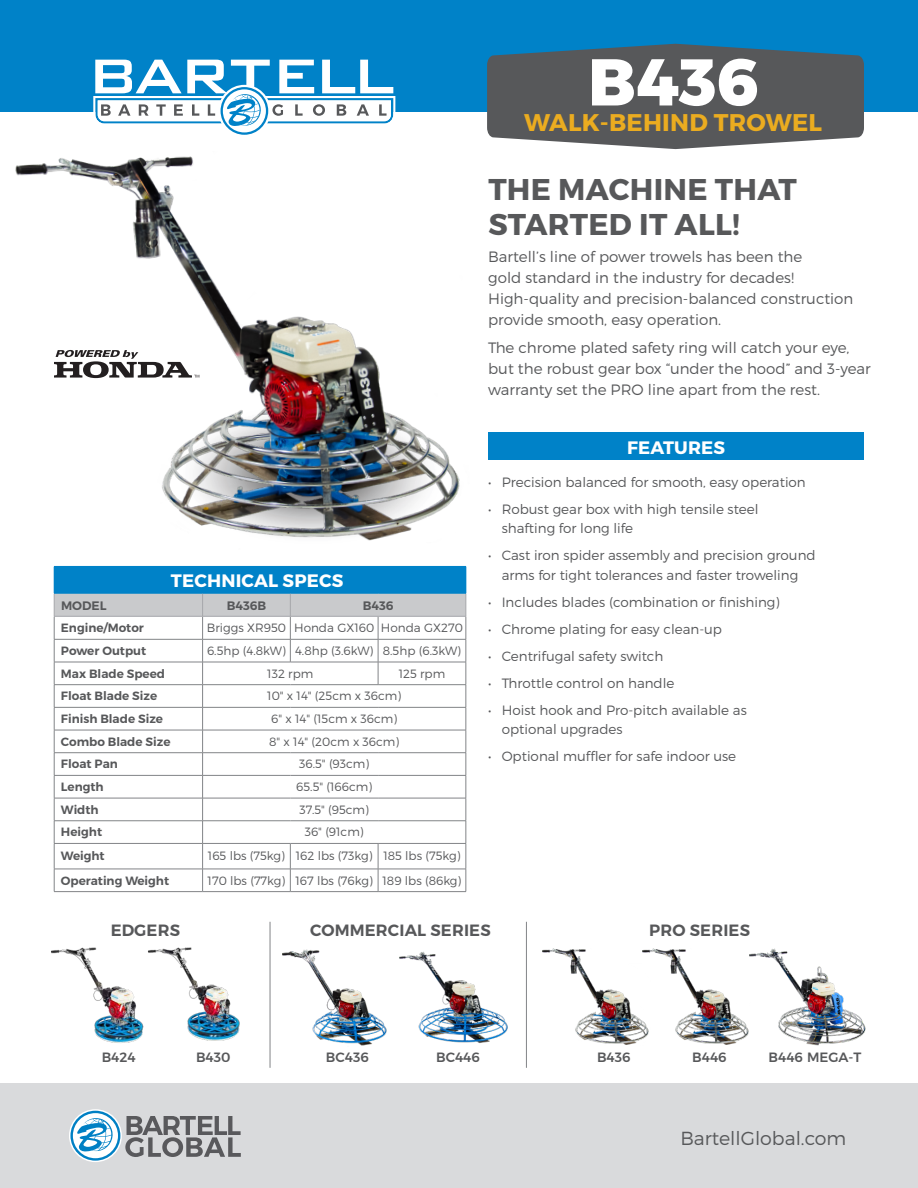
<style>
.page{position:relative;width:918px;height:1188px;background:#fff}
.page>*{position:absolute;margin:0;border:0;box-sizing:border-box;transform-origin:0 0}
.SPEC_SHEET_-_title{font:800 66px "Montserrat";color:#fff}
.SPEC_SHEET_-_head{font:700 30px/34.5px "Montserrat";letter-spacing:.01em;color:#57585a}
.SPEC_SHEET_-_subtitl{font:700 24.15px "Montserrat";letter-spacing:.01em;color:#ebac20}
.SPEC_SHEET_-_head-2{font:300 18.9px "Montserrat";color:#57585a}
.t1{font:700 18px "Montserrat";letter-spacing:.01em;color:#fff}
.series_caption{font:600 16.35px "Montserrat";letter-spacing:.01em;color:#57585a}
.SPEC_SHEET_-_blurb{font:300 15px/21px "Montserrat";color:#57585a}
.t2{font:300 13.5px/19.5px "Montserrat";color:#57585a}
.series_caption-2{font:500 13.5px "Montserrat";color:#57585a}
.TECHNICAL_SPECS_-_RO{font:600 12.3px "Montserrat";color:#57585a}
.SPECS_TABLE_2{font:300 12px "Montserrat";color:#57585a}
.SPECS_TABLE_-_1{font:600 12px "Montserrat";color:#57585a}
</style>
<div class="page">
<div style="left:0;top:0;width:918px;height:112px;background:#0082c8"></div>
<svg style="left:487px;top:44px;width:377px;height:105px;background:#5b6369"></svg>
<hr style="left:54px;top:891px;width:149px;height:1px;background:#828487">
<hr style="left:203px;top:891px;width:87px;height:1px;background:#828487">
<hr style="left:290px;top:891px;width:88px;height:1px;background:#828487">
<hr style="left:378px;top:891px;width:88px;height:1px;background:#828487">
<hr style="left:54px;top:566px;width:149px;height:1px;background:#0082c8">
<hr style="left:203px;top:566px;width:87px;height:1px;background:#0082c8">
<hr style="left:290px;top:566px;width:88px;height:1px;background:#0082c8">
<hr style="left:378px;top:566px;width:88px;height:1px;background:#0082c8">
<svg style="left:54px;top:567px;width:413px;height:324px"></svg>
<hr style="left:54px;top:593px;width:149px;height:1px;background:#0080c4">
<hr style="left:203px;top:593px;width:87px;height:1px;background:#0080c4">
<hr style="left:290px;top:593px;width:88px;height:1px;background:#0080c4">
<hr style="left:378px;top:593px;width:88px;height:1px;background:#0080c4">
<hr style="left:54px;top:616px;width:149px;height:1px;background:#a6a7ab">
<img style="left:15px;top:156px;width:445px;height:385px">
<svg style="left:93px;top:60px;width:302px;height:75px"></svg>
<div style="left:488px;top:433px;width:376px;height:27px;background:#0082c8"></div>
<div style="left:0;top:1083px;width:918px;height:105px;background:#d9dadc"></div>
<svg style="left:70px;top:1111px;width:171px;height:50px"></svg>
<svg style="left:54px;top:350px;width:145px;height:28px"></svg>
<img style="left:51px;top:947px;width:93px;height:96px">
<img style="left:148px;top:947px;width:92px;height:94px">
<img style="left:282px;top:949px;width:105px;height:97px">
<img style="left:399px;top:951px;width:109px;height:92px">
<img style="left:542px;top:948px;width:100px;height:97px">
<img style="left:642px;top:948px;width:106px;height:97px">
<img style="left:748px;top:948px;width:118px;height:98px">
<hr style="left:270px;top:922px;width:1px;height:146px;background:#828487">
<hr style="left:526px;top:922px;width:1px;height:146px;background:#828487">
<p class="SPEC_SHEET_-_title" style="left:588px;top:41px;width:172px">B436</p>
<p class="SPEC_SHEET_-_subtitl" style="left:524px;top:108px;width:299px">WALK-BEHIND TROWEL</p>
<p class="t1" style="left:171px;top:570px;width:174px">TECHNICAL SPECS</p>
<p class="TECHNICAL_SPECS_-_RO" style="left:61px;top:598px;width:47px">MODEL</p>
<p class="TECHNICAL_SPECS_-_RO" style="left:227px;top:598px;width:41px">B436B</p>
<p class="TECHNICAL_SPECS_-_RO" style="left:363px;top:598px;width:32px">B436</p>
<p class="SPECS_TABLE_-_1" style="left:61px;top:620px;width:85px">Engine/Motor</p>
<p class="SPECS_TABLE_2" style="left:207px;top:621px;width:81px">Briggs XR950</p>
<p class="SPECS_TABLE_2" style="left:294px;top:621px;width:82px">Honda GX160</p>
<p class="SPECS_TABLE_2" style="left:381px;top:621px;width:84px">Honda GX270</p>
<p class="SPECS_TABLE_-_1" style="left:61px;top:643px;width:87px">Power Output</p>
<p class="SPECS_TABLE_2" style="left:207px;top:643px;width:80px">6.5hp (4.8kW)</p>
<p class="SPECS_TABLE_2" style="left:295px;top:643px;width:80px">4.8hp (3.6kW)</p>
<p class="SPECS_TABLE_2" style="left:383px;top:643px;width:80px">8.5hp (6.3kW)</p>
<p class="SPECS_TABLE_-_1" style="left:61px;top:666px;width:106px">Max Blade Speed</p>
<p class="SPECS_TABLE_2" style="left:267px;top:666px;width:48px">132 rpm</p>
<p class="SPECS_TABLE_2" style="left:399px;top:666px;width:48px">125 rpm</p>
<p class="SPECS_TABLE_-_1" style="left:61px;top:689px;width:98px">Float Blade Size</p>
<p class="SPECS_TABLE_2" style="left:267px;top:689px;width:135px">10" x 14" (25cm x 36cm)</p>
<p class="SPECS_TABLE_-_1" style="left:61px;top:711px;width:104px">Finish Blade Size</p>
<p class="SPECS_TABLE_2" style="left:271px;top:711px;width:128px">6" x 14" (15cm x 36cm)</p>
<p class="SPECS_TABLE_-_1" style="left:61px;top:734px;width:111px">Combo Blade Size</p>
<p class="SPECS_TABLE_2" style="left:269px;top:734px;width:132px">8" x 14" (20cm x 36cm)</p>
<p class="SPECS_TABLE_-_1" style="left:61px;top:757px;width:58px">Float Pan</p>
<p class="SPECS_TABLE_2" style="left:299px;top:757px;width:71px">36.5" (93cm)</p>
<p class="SPECS_TABLE_-_1" style="left:61px;top:779px;width:44px">Length</p>
<p class="SPECS_TABLE_2" style="left:296px;top:779px;width:77px">65.5" (166cm)</p>
<p class="SPECS_TABLE_-_1" style="left:61px;top:802px;width:39px">Width</p>
<p class="SPECS_TABLE_2" style="left:299px;top:802px;width:71px">37.5" (95cm)</p>
<p class="SPECS_TABLE_-_1" style="left:61px;top:825px;width:43px">Height</p>
<p class="SPECS_TABLE_2" style="left:305px;top:825px;width:60px">36" (91cm)</p>
<p class="SPECS_TABLE_-_1" style="left:61px;top:849px;width:45px">Weight</p>
<p class="SPECS_TABLE_2" style="left:208px;top:849px;width:79px">165 lbs (75kg)</p>
<p class="SPECS_TABLE_2" style="left:296px;top:849px;width:78px">162 lbs (73kg)</p>
<p class="SPECS_TABLE_2" style="left:383px;top:849px;width:79px">185 lbs (75kg)</p>
<p class="SPECS_TABLE_-_1" style="left:61px;top:873px;width:110px">Operating Weight</p>
<p class="SPECS_TABLE_2" style="left:208px;top:873px;width:79px">170 lbs (77kg)</p>
<p class="SPECS_TABLE_2" style="left:296px;top:873px;width:79px">167 lbs (76kg)</p>
<p class="SPECS_TABLE_2" style="left:383px;top:873px;width:80px">189 lbs (86kg)</p>
<p class="SPEC_SHEET_-_head" style="left:488px;top:173px;width:310px">THE MACHINE THAT<br>STARTED IT ALL!</p>
<p class="SPEC_SHEET_-_blurb" style="left:488px;top:246px;width:367px">Bartell’s line of power trowels has been the<br>gold standard in the industry for decades!<br>High-quality and precision-balanced construction provide smooth, easy operation.</p>
<p class="SPEC_SHEET_-_blurb" style="left:488px;top:337px;width:384px">The chrome plated safety ring will catch your eye, but the robust gear box “under the hood” and 3-year warranty set the PRO line apart from the rest.</p>
<p class="t1" style="left:627px;top:436px;width:100px">FEATURES</p>
<p class="t2" style="left:488px;top:472px;width:319px">• Precision balanced for smooth, easy operation</p>
<p class="t2" style="left:502px;top:499px;width:258px;text-indent:-14px">• Robust gear box with high tensile steel shafting for long life</p>
<p class="t2" style="left:488px;top:545px;width:329px;text-align:center">• Cast iron spider assembly and precision ground arms for tight tolerances and faster troweling</p>
<p class="t2" style="left:488px;top:592px;width:293px">• Includes blades (combination or finishing)</p>
<p class="t2" style="left:488px;top:619px;width:235px">• Chrome plating for easy clean-up</p>
<p class="t2" style="left:488px;top:646px;width:177px">• Centrifugal safety switch</p>
<p class="t2" style="left:488px;top:673px;width:188px">• Throttle control on handle</p>
<p class="t2" style="left:502px;top:700px;width:247px;text-indent:-14px">• Hoist hook and Pro-pitch available as optional upgrades</p>
<p class="t2" style="left:488px;top:747px;width:250px">• Optional muffler for safe indoor use</p>
<p class="series_caption" style="left:111px;top:920px;width:71px">EDGERS</p>
<p class="series_caption" style="left:310px;top:920px;width:182px">COMMERCIAL SERIES</p>
<p class="series_caption" style="left:649px;top:920px;width:102px">PRO SERIES</p>
<p class="series_caption-2" style="left:102px;top:1047px;width:35px">B424</p>
<p class="series_caption-2" style="left:196px;top:1047px;width:36px">B430</p>
<p class="series_caption-2" style="left:326px;top:1047px;width:44px">BC436</p>
<p class="series_caption-2" style="left:436px;top:1047px;width:45px">BC446</p>
<p class="series_caption-2" style="left:597px;top:1047px;width:35px">B436</p>
<p class="series_caption-2" style="left:692px;top:1047px;width:36px">B446</p>
<p class="series_caption-2" style="left:769px;top:1047px;width:94px">B446 MEGA-T</p>
<p class="SPEC_SHEET_-_head-2" style="left:680px;top:1127px;width:167px">BartellGlobal.com</p>
</div>
